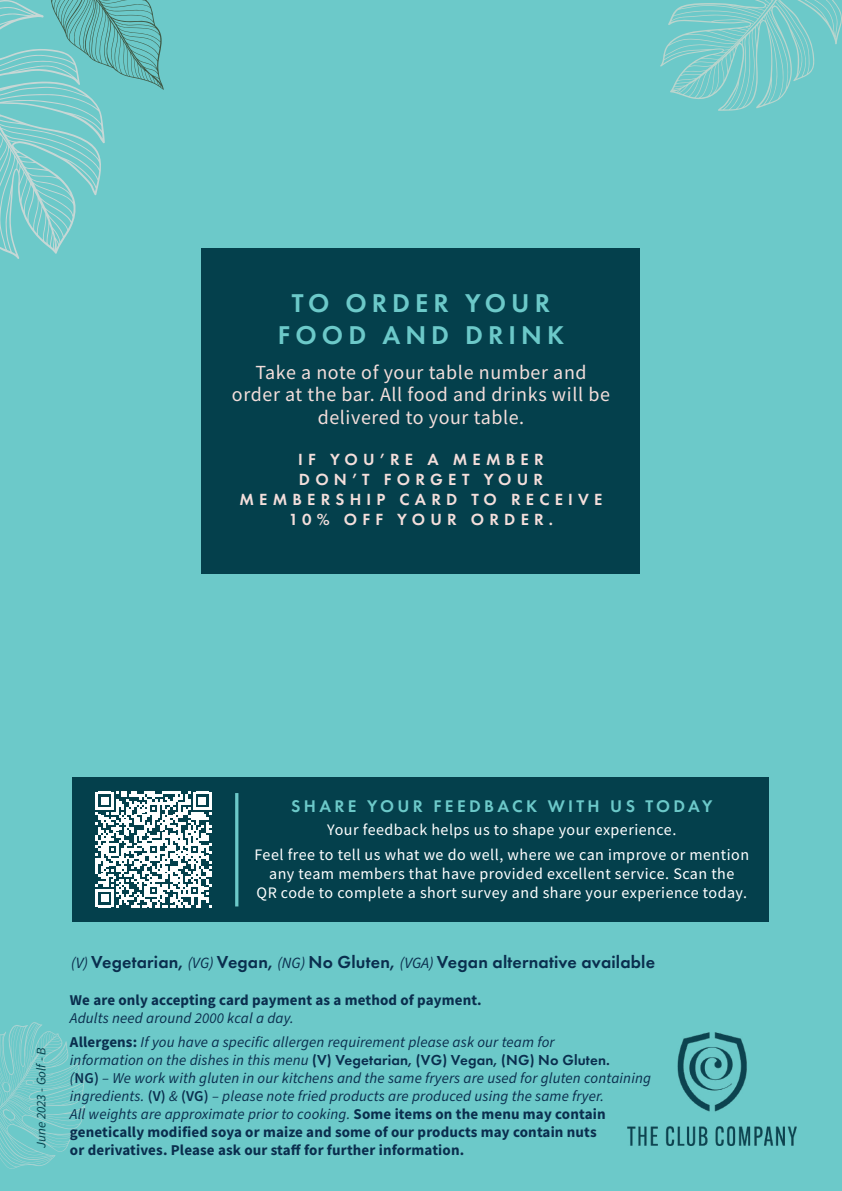
<style>
.page{position:relative;width:842px;height:1191px;background:#6cc9c9}
.page>*{position:absolute;margin:0;border:0;box-sizing:border-box;transform-origin:0 0}
.Dish_category{font:600 26.8px/32px "Futura PT";letter-spacing:.19em;color:#6cc9c9;text-align:center}
.t1{font:20px/22.4px "Source Sans Pro";letter-spacing:.03em;color:#f3dedb;text-align:center}
.t2{font:600 18px "Futura PT";letter-spacing:.01em;color:#0a2e4e}
.Dish_category-2{font:600 17.6px "Futura PT";letter-spacing:.19em;color:#6cc9c9}
.Dish_category-3{font:600 16.8px/20.2px "Futura PT";letter-spacing:.31em;color:#f3dedb;text-align:center}
.t3{font:16px/19.2px "Source Sans Pro";letter-spacing:.03em;color:#fff;text-align:center}
.t4{font:italic 15px/18px "Source Sans Pro";letter-spacing:.01em;color:#0a2e4e}
.t5{font:700 15px/18px "Source Sans Pro";letter-spacing:.01em;color:#0a2e4e}
.Description{font:italic 13px "Source Sans Pro";color:#04404c}
.s1{font-family:"Source Sans Pro";font-weight:400;font-style:italic;font-size:15.6px}
.s2{font-weight:400;font-style:italic}
.s3{font-weight:700;font-style:normal}
.s4{font-family:"Futura PT";font-weight:600;font-style:normal}
.s5{font-weight:600;font-style:normal}
</style>
<div class="page">
<svg style="left:660px;top:0;width:182px;height:111px"></svg>
<svg style="left:0;top:0;width:164px;height:259px"></svg>
<svg style="left:0;top:1022px;width:85px;height:147px"></svg>
<img style="left:628px;top:1032px;width:168px;height:113px">
<div style="left:73px;top:777px;width:696px;height:144px;background:#04404c"></div>
<svg style="left:96px;top:791px;width:115px;height:116px"></svg>
<hr style="left:235px;top:793px;width:3px;height:113px;background:#6cc9c9">
<div style="left:202px;top:248px;width:438px;height:326px;background:#04404c"></div>
<p class="Dish_category" style="left:278px;top:287px;width:288px">TO ORDER YOUR<br>FOOD AND DRINK</p>
<p class="t1" style="left:232px;top:361px;width:379px">Take a note of your table number and order at the bar. All food and drinks will be delivered to your table.</p>
<p class="Dish_category-3" style="left:239px;top:449px;width:365px">IF YOU’RE A MEMBER<br>DON’T FORGET YOUR<br>MEMBERSHIP CARD TO RECEIVE<br>10% OFF YOUR ORDER.</p>
<p class="Description" style="left:33px;top:1147px;width:102px;rotate:-90deg">June 2023 - Golf - B</p>
<p class="Dish_category-2" style="left:291px;top:795px;width:423px">SHARE YOUR FEEDBACK WITH US TODAY</p>
<p class="t3" style="left:327px;top:820px;width:351px">Your feedback helps us to shape your experience.</p>
<p class="t3" style="left:254px;top:844px;width:496px">Feel free to tell us what we do well, where we can improve or mention any team members that have provided excellent service. Scan the<br>QR code to complete a short survey and share your experience today.</p>
<p class="t2" style="left:71px;top:950px;width:585px"><span class="s1">(V)</span> Vegetarian, <span class="s1">(VG)</span> Vegan, <span class="s1">(NG)</span> No Gluten, <span class="s1">(VGA)</span> Vegan alternative available</p>
<p class="t5" style="left:70px;top:991px;width:413px">We are only accepting card payment as a method of payment.<br><span class="s2">Adults need around 2000 kcal a day.</span></p>
<p class="t4" style="left:70px;top:1033px;width:583px"><span class="s3">Allergens:</span> If you have a specific allergen requirement please ask our team for<br>information on the dishes in this menu <span class="s4">(V) Vegetarian, (VG) Vegan, (NG) No Gluten.<br></span>(<span class="s5">NG)</span> – We work with gluten in our kitchens and the same fryers are used for gluten containing ingredients. <span class="s5">(V)</span> &amp; <span class="s5">(VG)</span> – please note fried products are produced using the same fryer.<br>All weights are approximate prior to cooking. <span class="s3">Some items on the menu may contain genetically modified soya or maize and some of our products may contain nuts<br>or derivatives. Please ask our staff for further information.</span></p>
</div>
